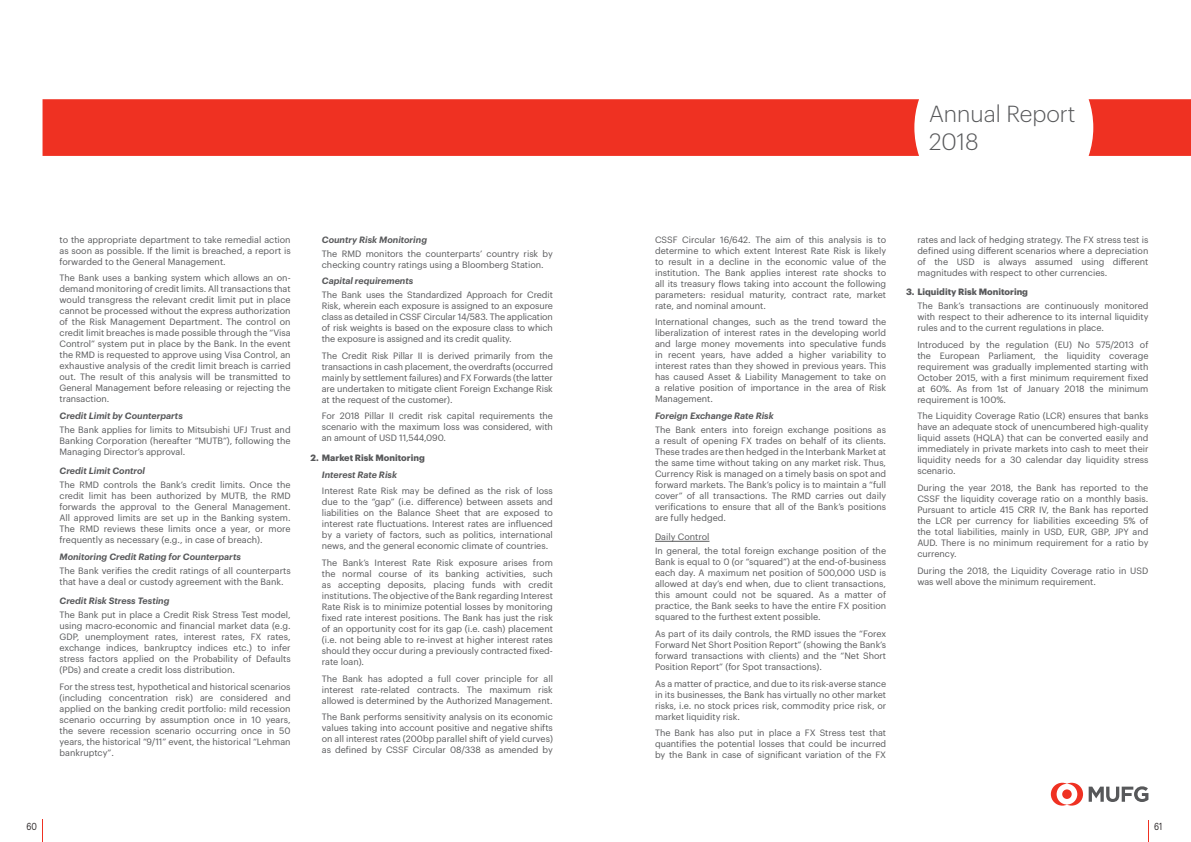
<style>
.page{position:relative;width:1191px;height:842px;background:#fff}
.page>*{position:absolute;margin:0;border:0;box-sizing:border-box;transform-origin:0 0}
.t1{font:300 23.1px "Graphik";color:#57585a}
.t2{font:300 22.8px "Graphik";color:#57585a}
.t3{font:10px "Graphik";color:#231f20;scale:.81 1}
.Normal_rtf_1{font:9px/11px "Graphik";color:#57585a;text-align:justify}
.Normal_rtf_1-2{font:italic 600 9px "Graphik";color:#57585a}
.t4{font:700 9px "Graphik";color:#57585a}
</style>
<div class="page">
<svg style="left:1148px;top:821px;width:1px;height:21px"></svg>
<svg style="left:1088px;top:99px;width:103px;height:57px;background:#ef392b"></svg>
<div style="left:43px;top:99px;width:876px;height:57px;background:#ef3122"></div>
<svg style="left:1050px;top:783px;width:98px;height:23px"></svg>
<hr style="left:655px;top:541px;width:54px;height:1px;background:#57585a">
<p class="Normal_rtf_1" style="left:60px;top:233px;width:233px">to the appropriate department to take remedial action as soon as possible. If the limit is breached, a report is forwarded to the General Management.</p>
<p class="Normal_rtf_1" style="left:60px;top:272px;width:233px">The Bank uses a banking system which allows an on&shy;demand monitoring of credit limits. All transactions that would transgress the relevant credit limit put in place cannot be processed without the express authorization of the Risk Management Department. The control on credit limit breaches is made possible through the “Visa Control” system put in place by the Bank. In the event the RMD is requested to approve using Visa Control, an exhaustive analysis of the credit limit breach is carried out. The result of this analysis will be transmitted to General Management before releasing or rejecting the transaction.</p>
<p class="Normal_rtf_1-2" style="left:60px;top:409px;width:125px">Credit Limit by Counterparts</p>
<p class="Normal_rtf_1" style="left:60px;top:423px;width:233px">The Bank applies for limits to Mitsubishi UFJ Trust and Banking Corporation (hereafter “MUTB”), following the Managing Director’s approval.</p>
<p class="Normal_rtf_1-2" style="left:60px;top:464px;width:87px">Credit Limit Control</p>
<p class="Normal_rtf_1" style="left:60px;top:479px;width:233px">The RMD controls the Bank’s credit limits. Once the credit limit has been authorized by MUTB, the RMD forwards the approval to the General Management.<br>All approved limits are set up in the Banking system.<br>The RMD reviews these limits once a year, or more frequently as necessary (e.g., in case of breach).</p>
<p class="Normal_rtf_1-2" style="left:60px;top:550px;width:183px">Monitoring Credit Rating for Counterparts</p>
<p class="Normal_rtf_1" style="left:60px;top:564px;width:233px">The Bank verifies the credit ratings of all counterparts that have a deal or custody agreement with the Bank.</p>
<p class="Normal_rtf_1-2" style="left:60px;top:594px;width:111px">Credit Risk Stress Testing</p>
<p class="Normal_rtf_1" style="left:60px;top:608px;width:233px">The Bank put in place a Credit Risk Stress Test model, using macro-economic and financial market data (e.g.<br>GDP, unemployment rates, interest rates, FX rates, exchange indices, bankruptcy indices etc.) to infer stress factors applied on the Probability of Defaults (PDs) and create a credit loss distribution.</p>
<p class="Normal_rtf_1" style="left:60px;top:680px;width:233px">For the stress test, hypothetical and historical scenarios (including concentration risk) are considered and applied on the banking credit portfolio: mild recession scenario occurring by assumption once in 10 years, the severe recession scenario occurring once in 50 years, the historical “9/11” event, the historical “Lehman bankruptcy”.</p>
<p class="Normal_rtf_1-2" style="left:322px;top:233px;width:107px">Country Risk Monitoring</p>
<p class="Normal_rtf_1" style="left:322px;top:247px;width:233px">The RMD monitors the counterparts’ country risk by checking country ratings using a Bloomberg Station.</p>
<p class="Normal_rtf_1-2" style="left:322px;top:274px;width:93px">Capital requirements</p>
<p class="Normal_rtf_1" style="left:322px;top:288px;width:233px">The Bank uses the Standardized Approach for Credit Risk, wherein each exposure is assigned to an exposure class as detailed in CSSF Circular 14/583. The application of risk weights is based on the exposure class to which the exposure is assigned and its credit quality.</p>
<p class="Normal_rtf_1" style="left:322px;top:349px;width:233px">The Credit Risk Pillar II is derived primarily from the transactions in cash placement, the overdrafts (occurred mainly by settlement failures) and FX Forwards (the latter are undertaken to mitigate client Foreign Exchange Risk at the request of the customer).</p>
<p class="Normal_rtf_1" style="left:322px;top:410px;width:233px">For 2018 Pillar II credit risk capital requirements the scenario with the maximum loss was considered, with an amount of USD 11,544,090.</p>
<p class="t4" style="left:310px;top:451px;width:116px">2. Market Risk Monitoring</p>
<p class="Normal_rtf_1-2" style="left:322px;top:467px;width:77px">Interest Rate Risk</p>
<p class="Normal_rtf_1" style="left:322px;top:485px;width:233px">Interest Rate Risk may be defined as the risk of loss due to the “gap” (i.e. difference) between assets and liabilities on the Balance Sheet that are exposed to interest rate fluctuations. Interest rates are influenced by a variety of factors, such as politics, international news, and the general economic climate of countries.</p>
<p class="Normal_rtf_1" style="left:322px;top:556px;width:233px">The Bank’s Interest Rate Risk exposure arises from the normal course of its banking activities, such as accepting deposits, placing funds with credit institutions. The objective of the Bank regarding Interest Rate Risk is to minimize potential losses by monitoring fixed rate interest positions. The Bank has just the risk of an opportunity cost for its gap (i.e. cash) placement (i.e. not being able to re-invest at higher interest rates should they occur during a previously contracted fixed&shy;rate loan).</p>
<p class="Normal_rtf_1" style="left:322px;top:672px;width:233px">The Bank has adopted a full cover principle for all interest rate-related contracts. The maximum risk allowed is determined by the Authorized Management.</p>
<p class="Normal_rtf_1" style="left:322px;top:711px;width:233px">The Bank performs sensitivity analysis on its economic values taking into account positive and negative shifts on all interest rates (200bp parallel shift of yield curves) as defined by CSSF Circular 08/338 as amended by</p>
<h2 class="t2" style="left:929px;top:97px;width:148px">Annual Report</h2>
<h1 class="t1" style="left:929px;top:124px;width:51px">2018</h1>
<p class="Normal_rtf_1" style="left:655px;top:233px;width:233px">CSSF Circular 16/642. The aim of this analysis is to determine to which extent Interest Rate Risk is likely to result in a decline in the economic value of the institution. The Bank applies interest rate shocks to all its treasury flows taking into account the following parameters: residual maturity, contract rate, market rate, and nominal amount.</p>
<p class="Normal_rtf_1" style="left:655px;top:316px;width:233px">International changes, such as the trend toward the liberalization of interest rates in the developing world and large money movements into speculative funds in recent years, have added a higher variability to interest rates than they showed in previous years. This has caused Asset &amp; Liability Management to take on a relative position of importance in the area of Risk Management.</p>
<p class="Normal_rtf_1-2" style="left:655px;top:409px;width:120px">Foreign Exchange Rate Risk</p>
<p class="Normal_rtf_1" style="left:655px;top:423px;width:233px">The Bank enters into foreign exchange positions as a result of opening FX trades on behalf of its clients.<br>These trades are then hedged in the Interbank Market at the same time without taking on any market risk. Thus, Currency Risk is managed on a timely basis on spot and forward markets. The Bank’s policy is to maintain a “full cover” of all transactions. The RMD carries out daily verifications to ensure that all of the Bank’s positions are fully hedged.</p>
<p class="Normal_rtf_1" style="left:655px;top:531px;width:56px">Daily Control</p>
<p class="Normal_rtf_1" style="left:655px;top:545px;width:233px">In general, the total foreign exchange position of the Bank is equal to 0 (or “squared”) at the end-of-business each day. A maximum net position of 500,000 USD is allowed at day’s end when, due to client transactions, this amount could not be squared. As a matter of practice, the Bank seeks to have the entire FX position squared to the furthest extent possible.</p>
<p class="Normal_rtf_1" style="left:655px;top:627px;width:233px">As part of its daily controls, the RMD issues the “Forex Forward Net Short Position Report” (showing the Bank’s forward transactions with clients) and the “Net Short Position Report” (for Spot transactions).</p>
<p class="Normal_rtf_1" style="left:655px;top:677px;width:233px">As a matter of practice, and due to its risk-averse stance in its businesses, the Bank has virtually no other market risks, i.e. no stock prices risk, commodity price risk, or market liquidity risk.</p>
<p class="Normal_rtf_1" style="left:655px;top:727px;width:233px">The Bank has also put in place a FX Stress test that quantifies the potential losses that could be incurred by the Bank in case of significant variation of the FX</p>
<p class="Normal_rtf_1" style="left:917px;top:233px;width:233px">rates and lack of hedging strategy. The FX stress test is defined using different scenarios where a depreciation of the USD is always assumed using different magnitudes with respect to other currencies.</p>
<p class="t4" style="left:906px;top:285px;width:124px">3. Liquidity Risk Monitoring</p>
<p class="Normal_rtf_1" style="left:917px;top:299px;width:233px">The Bank’s transactions are continuously monitored with respect to their adherence to its internal liquidity rules and to the current regulations in place.</p>
<p class="Normal_rtf_1" style="left:917px;top:338px;width:233px">Introduced by the regulation (EU) No 575/2013 of the European Parliament, the liquidity coverage requirement was gradually implemented starting with October 2015, with a first minimum requirement fixed at 60%. As from 1st of January 2018 the minimum requirement is 100%.</p>
<p class="Normal_rtf_1" style="left:917px;top:410px;width:233px">The Liquidity Coverage Ratio (LCR) ensures that banks have an adequate stock of unencumbered high-quality liquid assets (HQLA) that can be converted easily and immediately in private markets into cash to meet their liquidity needs for a 30 calendar day liquidity stress scenario.</p>
<p class="Normal_rtf_1" style="left:917px;top:481px;width:233px">During the year 2018, the Bank has reported to the CSSF the liquidity coverage ratio on a monthly basis.<br>Pursuant to article 415 CRR IV, the Bank has reported the LCR per currency for liabilities exceeding 5% of the total liabilities, mainly in USD, EUR, GBP, JPY and AUD. There is no minimum requirement for a ratio by currency.</p>
<p class="Normal_rtf_1" style="left:917px;top:564px;width:233px">During the 2018, the Liquidity Coverage ratio in USD was well above the minimum requirement.</p>
<p class="t3" style="left:26px;top:819px;width:14px">60</p>
<p class="t3" style="left:1154px;top:819px;width:12px">61</p>
</div>
